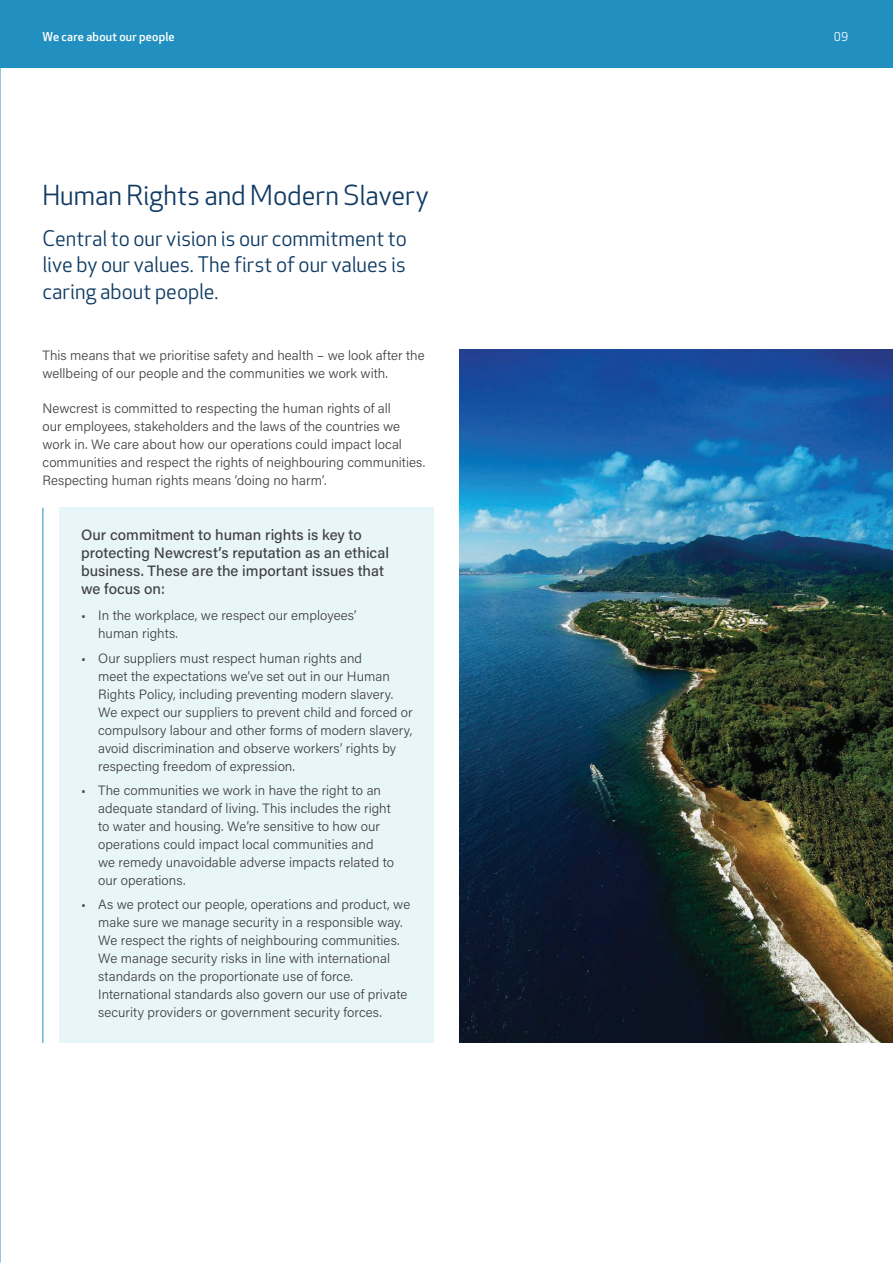
<style>
.page{position:relative;width:893px;height:1263px;background:#fff}
.page>*{position:absolute;margin:0;border:0;box-sizing:border-box;transform-origin:0 0}
.t1{font:27px "Apex New";color:#0f3a62}
.t2{font:21px/27px "Apex New";color:#0f3a62;text-align:justify}
.t3{font:500 15px/18px "Acumin Pro";color:#414042}
.t4{font:300 13.5px/18px "Acumin Pro";color:#414042}
.t5{font:500 12px "Apex New";letter-spacing:.02em;color:#fff}
.t6{font:12px "Apex New";color:#fff}
</style>
<div class="page">
<div style="left:0;top:0;width:893px;height:68px;background:#2190c0"></div>
<img style="left:0;top:806px;width:1px;height:457px">
<div style="left:60px;top:508px;width:374px;height:535px;background:#e8f6fa"></div>
<hr style="left:43px;top:508px;width:1px;height:535px;background:#2190c0">
<img style="left:459px;top:350px;width:434px;height:693px">
<p class="t5" style="left:42px;top:32px;width:134px">We care about our people</p>
<p class="t6" style="left:834px;top:32px;width:16px">09</p>
<h1 class="t1" style="left:43px;top:185px;width:388px">Human Rights and Modern Slavery</h1>
<h2 class="t2" style="left:43px;top:227px;width:366px">Central to our vision is our commitment to live by our values. The first of our values is caring about people.</h2>
<p class="t4" style="left:43px;top:347px;width:384px">This means that we prioritise safety and health – we look after the wellbeing of our people and the communities we work with.</p>
<p class="t4" style="left:43px;top:400px;width:384px">Newcrest is committed to respecting the human rights of all<br>our employees, stakeholders and the laws of the countries we work in. We care about how our operations could impact local communities and respect the rights of neighbouring communities.<br>Respecting human rights means ‘doing no harm’.</p>
<p class="t3" style="left:81px;top:526px;width:309px">Our commitment to human rights is key to protecting Newcrest’s reputation as an ethical business. These are the important issues that we focus on:</p>
<p class="t4" style="left:98px;top:607px;width:260px;text-indent:-17px">• In the workplace, we respect our employees’ human rights.</p>
<p class="t4" style="left:98px;top:650px;width:316px;text-indent:-17px">• Our suppliers must respect human rights and<br>meet the expectations we’ve set out in our Human Rights Policy, including preventing modern slavery.<br>We expect our suppliers to prevent child and forced or compulsory labour and other forms of modern slavery, avoid discrimination and observe workers’ rights by respecting freedom of expression.</p>
<p class="t4" style="left:98px;top:782px;width:297px;text-indent:-17px">• The communities we work in have the right to an adequate standard of living. This includes the right to water and housing. We’re sensitive to how our operations could impact local communities and<br>we remedy unavoidable adverse impacts related to our operations.</p>
<p class="t4" style="left:98px;top:896px;width:314px;text-indent:-17px">• As we protect our people, operations and product, we make sure we manage security in a responsible way.<br>We respect the rights of neighbouring communities.<br>We manage security risks in line with international standards on the proportionate use of force.<br>International standards also govern our use of private security providers or government security forces.</p>
</div>
